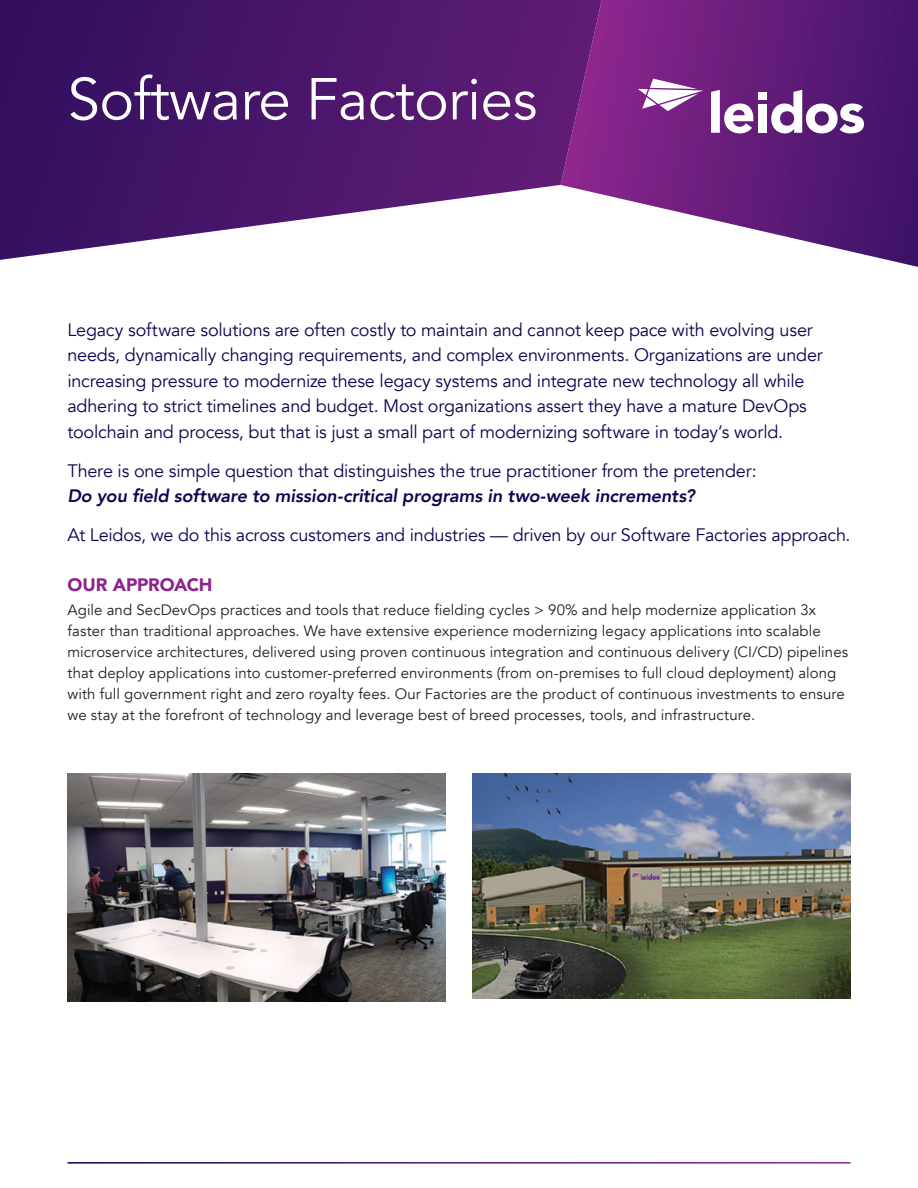
<style>
.page{position:relative;width:918px;height:1188px;background:#fff}
.page>*{position:absolute;margin:0;border:0;box-sizing:border-box;transform-origin:0 0}
.t1{font:58.5px "Avenir";letter-spacing:-.01em;color:#fff}
.t2{font:18px/25.5px "Avenir";letter-spacing:-.015em;color:#0d054e}
.t3{font:italic 800 18px "Avenir";letter-spacing:-.005em;color:#0d054e}
.t4{font:900 18px "Avenir";letter-spacing:-.01em;color:#8d248b}
.t5{font:15px/21px "Avenir";letter-spacing:.005em;color:#231f20}
</style>
<div class="page">
<svg style="left:605px;top:0;width:313px;height:267px"></svg>
<svg style="left:0;top:0;width:605px;height:260px"></svg>
<svg style="left:711px;top:90px;width:42px;height:43px"></svg>
<svg style="left:771px;top:90px;width:93px;height:43px"></svg>
<div style="left:758px;top:104px;width:9px;height:29px;background:#fff"></div>
<div style="left:758px;top:92px;width:9px;height:7px;background:#fff"></div>
<svg style="left:638px;top:79px;width:65px;height:32px"></svg>
<img style="left:68px;top:773px;width:378px;height:228px">
<img style="left:472px;top:773px;width:378px;height:226px">
<h1 class="t1" style="left:68px;top:64px;width:471px">Software Factories</h1>
<p class="t2" style="left:68px;top:317px;width:757px">Legacy software solutions are often costly to maintain and cannot keep pace with evolving user needs, dynamically changing requirements, and complex environments. Organizations are under increasing pressure to modernize these legacy systems and integrate new technology all while adhering to strict timelines and budget. Most organizations assert they have a mature DevOps toolchain and process, but that is just a small part of modernizing software in today’s world.</p>
<p class="t2" style="left:68px;top:458px;width:691px">There is one simple question that distinguishes the true practitioner from the pretender:</p>
<p class="t3" style="left:68px;top:485px;width:629px">Do you field software to mission-critical programs in two-week increments?</p>
<p class="t2" style="left:68px;top:522px;width:785px">At Leidos, we do this across customers and industries — driven by our Software Factories approach.</p>
<p class="t4" style="left:68px;top:569px;width:147px">OUR APPROACH</p>
<p class="t5" style="left:68px;top:600px;width:782px">Agile and SecDevOps practices and tools that reduce fielding cycles &gt; 90% and help modernize application 3x faster than traditional approaches. We have extensive experience modernizing legacy applications into scalable microservice architectures, delivered using proven continuous integration and continuous delivery (CI/CD) pipelines that deploy applications into customer-preferred environments (from on-premises to full cloud deployment) along with full government right and zero royalty fees. Our Factories are the product of continuous investments to ensure we stay at the forefront of technology and leverage best of breed processes, tools, and infrastructure.</p>
</div>
